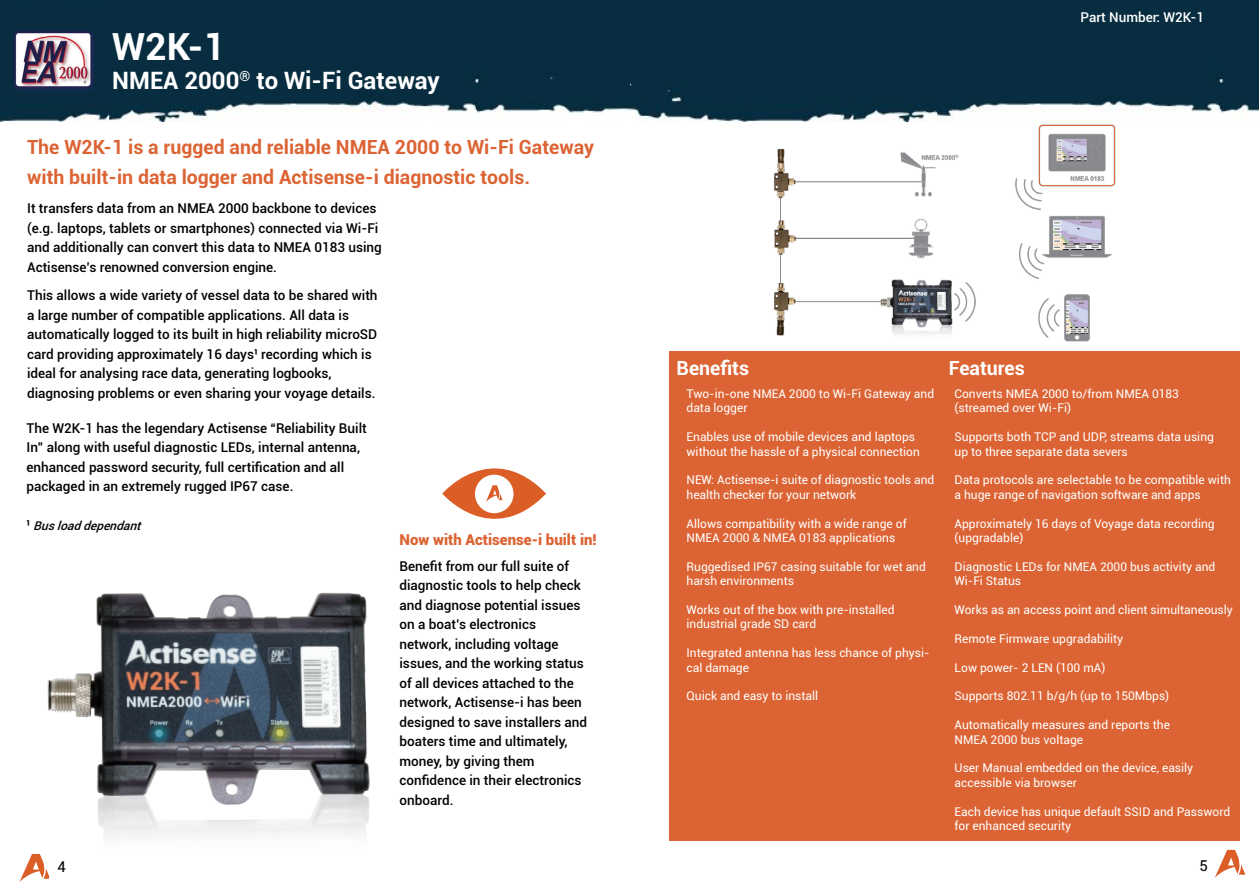
<style>
.page{position:relative;width:1259px;height:893px;background:#fff}
.page>*{position:absolute;margin:0;border:0;box-sizing:border-box;transform-origin:0 0}
.t1{font:700 37.35px "Roboto";color:#fff}
.t2{font:700 24px "Roboto";color:#fff}
.t3{font:700 19.5px/30.6px "Roboto";color:#dc6434}
.t4{font:700 19.5px "Roboto";color:#fff}
.t5{font:900 15px "Roboto";color:#dc6434}
.t6{font:15px "Roboto";color:#000}
.t7{font:500 13.5px/19.5px "Roboto";color:#000}
.t8{font:500 13.5px "Roboto";color:#fff}
.t9{font:12px/14.4px "Roboto";color:#fff}
.t10{font:italic 500 12px "Roboto";color:#000}
.s1{font-style:normal;font-size:13.5px}
</style>
<div class="page">
<svg style="left:1215px;top:850px;width:30px;height:28px"></svg>
<svg style="left:20px;top:855px;width:28px;height:27px"></svg>
<img style="left:0;top:0;width:1259px;height:122px">
<img style="left:31px;top:592px;width:339px;height:263px">
<div style="left:669px;top:352px;width:571px;height:489px;background:#dc6434"></div>
<img style="left:757px;top:106px;width:375px;height:236px">
<img style="left:13px;top:30px;width:81px;height:64px">
<svg style="left:442px;top:468px;width:104px;height:51px"></svg>
<h1 class="t1" style="left:112px;top:21px;width:114px">W2K-1</h1>
<h2 class="t2" style="left:112px;top:64px;width:329px">NMEA 2000<sup>®</sup> to Wi-Fi Gateway</h2>
<h3 class="t3" style="left:27px;top:131px;width:568px">The W2K-1 is a rugged and reliable NMEA 2000 to Wi-Fi Gateway with built-in data logger and Actisense-i diagnostic tools.</h3>
<p class="t7" style="left:27px;top:198px;width:356px">It transfers data from an NMEA 2000 backbone to devices (e.g. laptops, tablets or smartphones) connected via Wi-Fi and additionally can convert this data to NMEA 0183 using Actisense’s renowned conversion engine.</p>
<p class="t7" style="left:27px;top:285px;width:352px">This allows a wide variety of vessel data to be shared with a large number of compatible applications. All data is automatically logged to its built in high reliability microSD card providing approximately 16 days¹ recording which is ideal for analysing race data, generating logbooks, diagnosing problems or even sharing your voyage details.</p>
<p class="t7" style="left:27px;top:418px;width:342px">The W2K-1 has the legendary Actisense “Reliability Built In” along with useful diagnostic LEDs, internal antenna, enhanced password security, full certification and all packaged in an extremely rugged IP67 case.</p>
<p class="t10" style="left:27px;top:518px;width:120px"><span class="s1">¹</span> Busloaddependant</p>
<p class="t5" style="left:399px;top:529px;width:199px">Now with Actisense-i built in!</p>
<p class="t7" style="left:399px;top:556px;width:189px">Benefit from our full suite of diagnostic tools to help check and diagnose potential issues on a boat’s electronics network, including voltage issues, and the working status of all devices attached to the network, Actisense-i has been designed to save installers and boaters time and ultimately, money, by giving them confidence in their electronics onboard.</p>
<p class="t8" style="left:1080px;top:8px;width:125px">Part Number: W2K-1</p>
<h3 class="t4" style="left:676px;top:354px;width:74px">Benefits</h3>
<p class="t9" style="left:686px;top:386px;width:249px">Two-in-one NMEA 2000 to Wi-Fi Gateway and data logger</p>
<p class="t9" style="left:686px;top:429px;width:235px">Enables use of mobile devices and laptops without the hassle of a physical connection</p>
<p class="t9" style="left:686px;top:472px;width:249px">NEW: Actisense-i suite of diagnostic tools and health checker for your network</p>
<p class="t9" style="left:686px;top:516px;width:222px">Allows compatibility with a wide range of<br>NMEA 2000 &amp; NMEA 0183 applications</p>
<p class="t9" style="left:686px;top:559px;width:241px">Ruggedised IP67 casing suitable for wet and harsh environments</p>
<p class="t9" style="left:686px;top:602px;width:210px">Works out of the box with pre-installed industrial grade SD card</p>
<p class="t9" style="left:686px;top:645px;width:244px">Integrated antenna has less chance of physi&shy;cal damage</p>
<p class="t9" style="left:686px;top:688px;width:133px">Quick and easy to install</p>
<h3 class="t4" style="left:948px;top:354px;width:78px">Features</h3>
<p class="t9" style="left:954px;top:386px;width:226px">Converts NMEA 2000 to/from NMEA 0183 (streamed over Wi-Fi)</p>
<p class="t9" style="left:954px;top:429px;width:261px">Supports both TCP and UDP, streams data using up to three separate data severs</p>
<p class="t9" style="left:954px;top:472px;width:278px">Data protocols are selectable to be compatible with a huge range of navigation software and apps</p>
<p class="t9" style="left:954px;top:516px;width:262px">Approximately 16 days of Voyage data recording (upgradable)</p>
<p class="t9" style="left:954px;top:559px;width:262px">Diagnostic LEDs for NMEA 2000 bus activity and<br>Wi-Fi Status</p>
<p class="t9" style="left:954px;top:602px;width:280px">Works as an access point and client simultaneously</p>
<p class="t9" style="left:954px;top:631px;width:170px">Remote Firmware upgradability</p>
<p class="t9" style="left:954px;top:660px;width:152px">Low power- 2 LEN (100 mA)</p>
<p class="t9" style="left:954px;top:688px;width:216px">Supports 802.11 b/g/h (up to 150Mbps)</p>
<p class="t9" style="left:954px;top:717px;width:217px">Automatically measures and reports the<br>NMEA 2000 bus voltage</p>
<p class="t9" style="left:954px;top:760px;width:240px">User Manual embedded on the device, easily accessible via browser</p>
<p class="t9" style="left:954px;top:804px;width:277px">Each device has unique default SSID and Password for enhanced security</p>
<p class="t6" style="left:57px;top:857px;width:10px">4</p>
<p class="t6" style="left:1199px;top:855px;width:10px">5</p>
</div>
